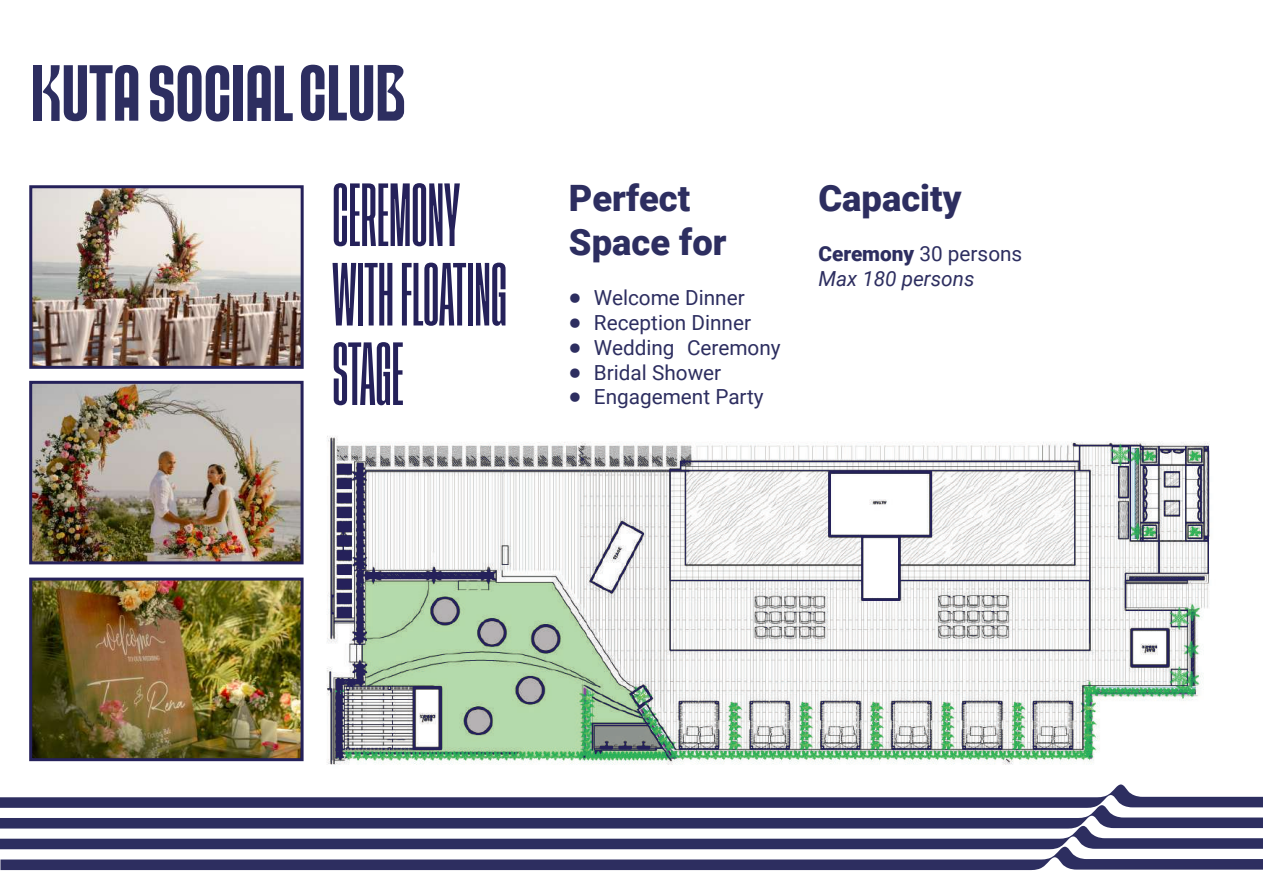
<style>
.page{position:relative;width:1263px;height:893px;background:#fff}
.page>*{position:absolute;margin:0;border:0;box-sizing:border-box;transform-origin:0 0}
.t1{font:600 66.3px/79.5px "Tusker Grotesk 2600";color:#25215a}
.t2{font:900 36.3px/43.7px "Roboto";color:#2d2e60}
.t3{font:20.7px "Roboto";color:#2d2e60}
.t4{font:italic 20.7px/24.9px "Roboto";color:#2d2e60}
.s1{font-family:"Source Code Variable"}
.s2{font-weight:900;font-style:normal}
.s3{font-style:normal}
</style>
<div class="page">
<svg style="left:0;top:796px;width:1263px;height:74px"></svg>
<div style="left:33px;top:65px;width:9px;height:56px;background:#2d2e60"></div>
<svg style="left:43px;top:65px;width:95px;height:56px"></svg>
<svg style="left:150px;top:65px;width:79px;height:56px"></svg>
<div style="left:234px;top:66px;width:9px;height:55px;background:#2d2e60"></div>
<svg style="left:247px;top:65px;width:46px;height:56px"></svg>
<svg style="left:301px;top:65px;width:103px;height:56px"></svg>
<img style="left:33px;top:189px;width:267px;height:176px">
<img style="left:33px;top:385px;width:267px;height:175px">
<div style="left:29px;top:185px;width:275px;height:184px;border:3px solid #25215a"></div>
<img style="left:33px;top:582px;width:267px;height:175px">
<div style="left:29px;top:381px;width:275px;height:183px;border:3px solid #25215a"></div>
<div style="left:29px;top:578px;width:275px;height:183px;border:3px solid #25215a"></div>
<svg style="left:319px;top:436px;width:899px;height:385px"></svg>
<h1 class="t1" style="left:332px;top:179px;width:176px">CEREMONY<br>WITH FLOATING<br>STAGE</h1>
<h2 class="t2" style="left:569px;top:175px;width:159px">Perfect<br>Space for</h2>
<p class="t3" style="left:569px;top:283px;width:177px"><span class="s1">●</span> Welcome Dinner</p>
<p class="t3" style="left:569px;top:308px;width:184px"><span class="s1">●</span> Reception Dinner</p>
<p class="t3" style="left:569px;top:333px;width:213px"><span class="s1">●</span> Wedding Ceremony</p>
<p class="t3" style="left:569px;top:358px;width:154px"><span class="s1">●</span> Bridal Shower</p>
<p class="t3" style="left:569px;top:383px;width:196px"><span class="s1">●</span> Engagement Party</p>
<h2 class="t2" style="left:818px;top:175px;width:145px">Capacity</h2>
<p class="t4" style="left:818px;top:241px;width:205px"><span class="s2">Ceremony</span> <span class="s3">30 persons<br></span>Max 180 persons</p>
</div>
